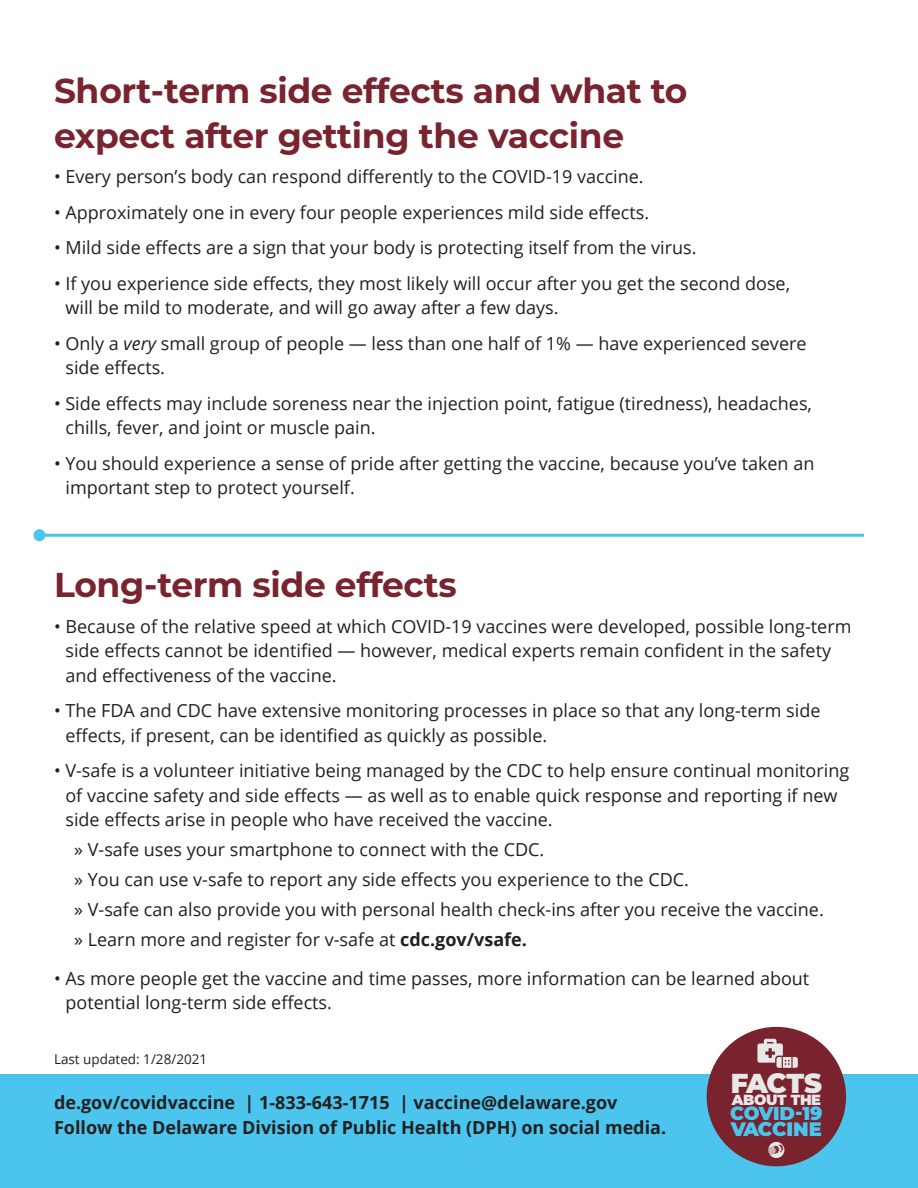
<style>
.page{position:relative;width:918px;height:1188px;background:#fff}
.page>*{position:absolute;margin:0;border:0;box-sizing:border-box;transform-origin:0 0}
.t1{font:700 34.5px/45.5px "Montserrat";letter-spacing:-.01em;color:#79232e}
.t2{font:900 27.15px "Montserrat";letter-spacing:-.035em;color:#e8e8e8}
.t3{font:900 19.35px "Montserrat";letter-spacing:-.01em;color:#4bc5ee}
.t4{font:900 18.6px "Montserrat";letter-spacing:-.015em;color:#4bc5ee}
.t5{font:18px/24.6px "Open Sans";color:#231f20}
.t6{font:700 18px/24.6px "Open Sans";color:#231f20}
.t7{font:900 14.55px "Montserrat";letter-spacing:-.025em;color:#e8e8e8}
.t8{font:13.5px "Open Sans";color:#231f20}
.s1{font-style:italic}
.s2{font-weight:700}
</style>
<div class="page">
<div style="left:0;top:1075px;width:918px;height:113px;background:#4bc5ee"></div>
<hr style="left:39px;top:534px;width:825px;height:3px;background:#4bc5ee">
<div style="left:33px;top:529px;width:12px;height:12px;background:#4bc5ee;border-radius:50%"></div>
<div style="left:707px;top:1027px;width:139px;height:139px;background:#79232e;border-radius:50%"></div>
<svg style="left:757px;top:1039px;width:41px;height:29px"></svg>
<svg style="left:768px;top:1142px;width:16px;height:16px"></svg>
<h1 class="t1" style="left:54px;top:66px;width:635px">Short-term side effects and what to expect after getting the vaccine</h1>
<p class="t5" style="left:54px;top:164px;width:591px">• Every person’s body can respond differently to the COVID-19 vaccine.</p>
<p class="t5" style="left:54px;top:200px;width:597px">• Approximately one in every four people experiences mild side effects.</p>
<p class="t5" style="left:54px;top:235px;width:644px">• Mild side effects are a sign that your body is protecting itself from the virus.</p>
<p class="t5" style="left:65px;top:270px;width:726px;text-indent:-11px">• If you experience side effects, they most likely will occur after you get the second dose, will be mild to moderate, and will go away after a few days.</p>
<p class="t5" style="left:65px;top:330px;width:743px;text-indent:-11px">• Only a <span class="s1">very</span> small group of people — less than one half of 1% — have experienced severe side effects.</p>
<p class="t5" style="left:65px;top:390px;width:748px;text-indent:-11px">• Side effects may include soreness near the injection point, fatigue (tiredness), headaches, chills, fever, and joint or muscle pain.</p>
<p class="t5" style="left:65px;top:450px;width:750px;text-indent:-11px">• You should experience a sense of pride after getting the vaccine, because you’ve taken an important step to protect yourself.</p>
<h1 class="t1" style="left:54px;top:561px;width:404px">Long-term side effects</h1>
<p class="t5" style="left:65px;top:613px;width:788px;text-indent:-11px">• Because of the relative speed at which COVID-19 vaccines were developed, possible long-term side effects cannot be identified — however, medical experts remain confident in the safety and effectiveness of the vaccine.</p>
<p class="t5" style="left:65px;top:698px;width:757px;text-indent:-11px">• The FDA and CDC have extensive monitoring processes in place so that any long-term side effects, if present, can be identified as quickly as possible.</p>
<p class="t5" style="left:65px;top:758px;width:785px;text-indent:-11px">• V-safe is a volunteer initiative being managed by the CDC to help ensure continual monitoring of vaccine safety and side effects — as well as to enable quick response and reporting if new side effects arise in people who have received the vaccine.</p>
<p class="t5" style="left:74px;top:834px;width:751px;line-height:30px">» V-safe uses your smartphone to connect with the CDC.<br>» You can use v-safe to report any side effects you experience to the CDC.<br>» V-safe can also provide you with personal health check-ins after you receive the vaccine. » Learn more and register for v-safe at <span class="s2">cdc.gov/vsafe.</span></p>
<p class="t5" style="left:65px;top:965px;width:745px;text-indent:-11px">• As more people get the vaccine and time passes, more information can be learned about potential long-term side effects.</p>
<p class="t8" style="left:54px;top:1050px;width:155px">Last updated: 1/28/2021</p>
<p class="t6" style="left:54px;top:1090px;width:614px">de.gov/covidvaccine | 1-833-643-1715 | vaccine@delaware.gov<br>Follow the Delaware Division of Public Health (DPH) on social media.</p>
<h2 class="t2" style="left:731px;top:1063px;width:93px">FACTS</h2>
<p class="t7" style="left:732px;top:1089px;width:91px">ABOUT THE</p>
<p class="t4" style="left:730px;top:1100px;width:94px">COVID-19</p>
<p class="t3" style="left:731px;top:1114px;width:93px">VACCINE</p>
</div>
